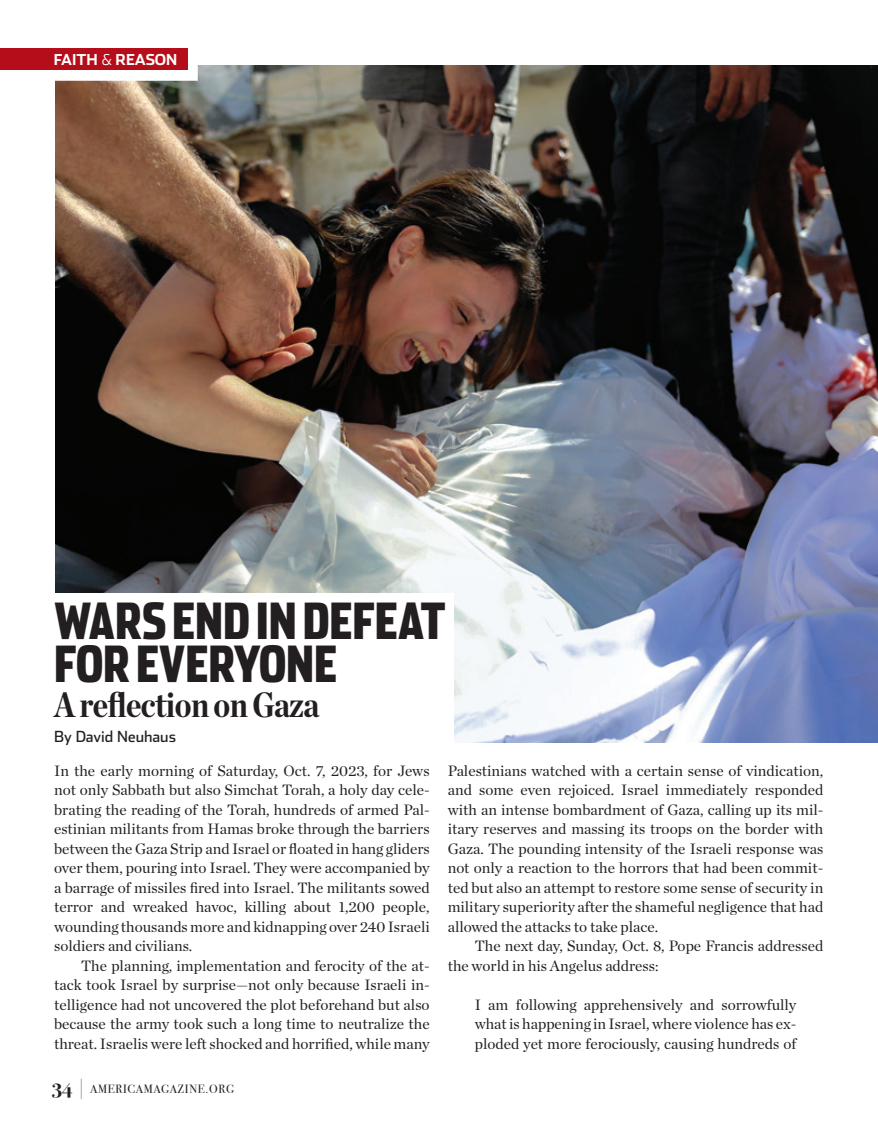
<style>
.page{position:relative;width:878px;height:1134px;background:#fff}
.page>*{position:absolute;margin:0;border:0;box-sizing:border-box;transform-origin:0 0}
.t1{font:900 49.5px/43.5px "Stainless Comp";color:#231f20}
.t2{font:700 35.4px "Chronicle Deck Cond";letter-spacing:-.02em;color:#231f20}
.t3{font:15.3px/19.5px "Chronicle Deck";color:#231f20;text-align:justify}
.t4{font:15.3px "Stainless";color:#231f20}
.t5{font:700 15px "Stainless";color:#fff}
.t6{font:12px "Bodoni Svty Two OSITCTT";letter-spacing:.05em;color:#231f20}
.s1{font-weight:300}
.s2{font-weight:700;font-size:21px}
.s3{font-family:"Stainless";font-weight:100;font-size:20.7px}
</style>
<div class="page">
<img style="left:56px;top:65px;width:822px;height:677px">
<svg style="left:0;top:48px;width:198px;height:33px"></svg>
<div style="left:0;top:49px;width:187px;height:21px;background:#b50e1a"></div>
<div style="left:0;top:594px;width:453px;height:160px;background:#fff"></div>
<p class="t5" style="left:54px;top:50px;width:125px">FAITH <span class="s1">&amp;</span> REASON</p>
<h1 class="t1" style="left:54px;top:598px;width:393px">WARS END IN DEFEAT<br>FOR EVERYONE</h1>
<h2 class="t2" style="left:54px;top:677px;width:267px">A reflection on Gaza</h2>
<p class="t4" style="left:54px;top:728px;width:123px">By David Neuhaus</p>
<p class="t3" style="left:54px;top:760px;width:377px">In the early morning of Saturday, Oct. 7, 2023, for Jews not only Sabbath but also Simchat Torah, a holy day cele&shy;brating the reading of the Torah, hundreds of armed Pal&shy;estinian militants from Hamas broke through the barriers between the Gaza Strip and Israel or floated in hang gliders over them, pouring into Israel. They were accompanied by a barrage of missiles fired into Israel. The militants sowed terror and wreaked havoc, killing about 1,200 people, wounding thousands more and kidnapping over 240 Israeli soldiers and civilians.</p>
<p class="t3" style="left:54px;top:955px;width:377px;text-indent:27px">The planning, implementation and ferocity of the at&shy;tack took Israel by surprise—not only because Israeli in&shy;telligence had not uncovered the plot beforehand but also because the army took such a long time to neutralize the threat. Israelis were left shocked and horrified, while many</p>
<p class="t6" style="left:52px;top:1082px;width:183px"><span class="s2">34</span> <span class="s3">|</span> AMERICAMAGAZINE.ORG</p>
<p class="t3" style="left:447px;top:760px;width:377px">Palestinians watched with a certain sense of vindication, and some even rejoiced. Israel immediately responded with an intense bombardment of Gaza, calling up its mil&shy;itary reserves and massing its troops on the border with Gaza. The pounding intensity of the Israeli response was not only a reaction to the horrors that had been commit&shy;ted but also an attempt to restore some sense of security in military superiority after the shameful negligence that had allowed the attacks to take place.</p>
<p class="t3" style="left:447px;top:935px;width:377px;text-indent:27px">The next day, Sunday, Oct. 8, Pope Francis addressed the world in his Angelus address:</p>
<p class="t3" style="left:474px;top:994px;width:323px">I am following apprehensively and sorrowfully what is happening in Israel, where violence has ex&shy;ploded yet more ferociously, causing hundreds of</p>
</div>
